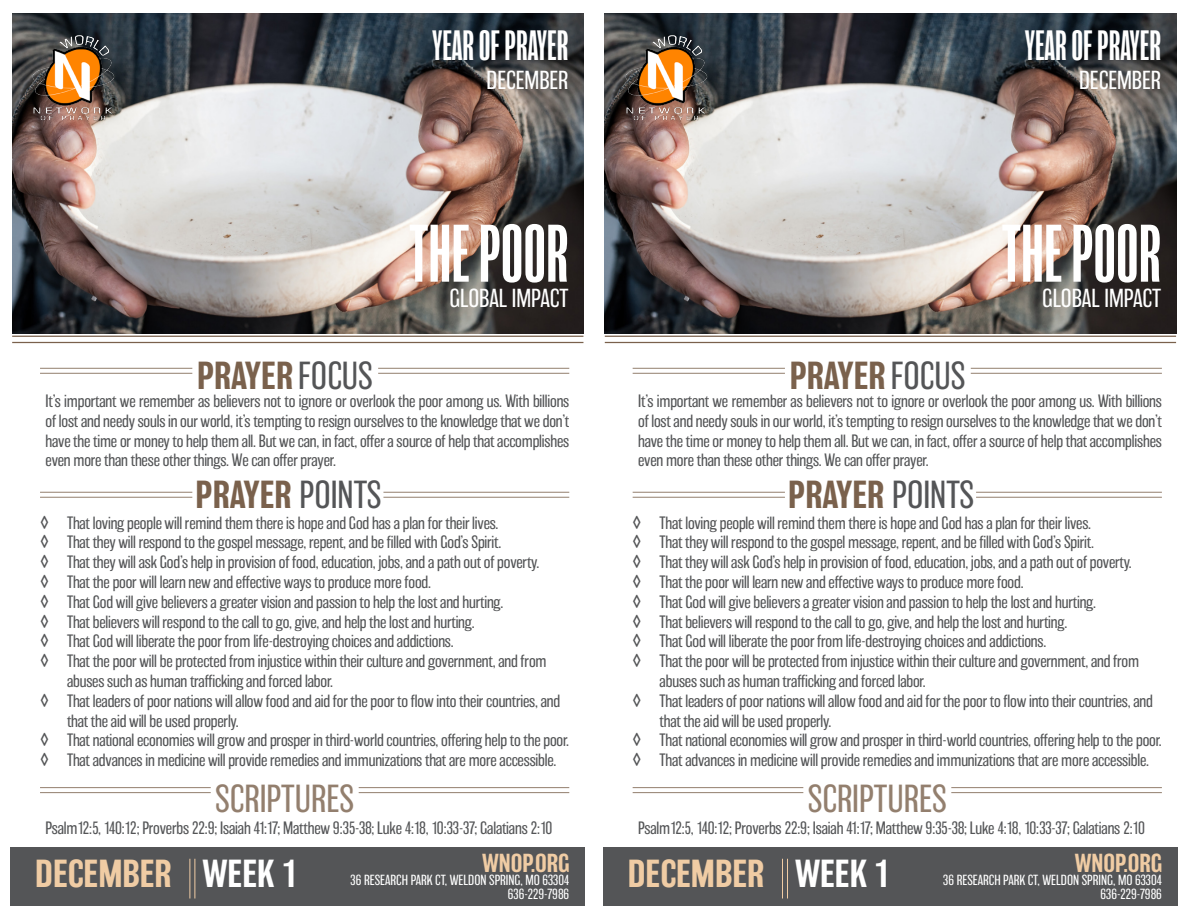
<style>
.page{position:relative;width:1188px;height:918px;background:#fff}
.page>*{position:absolute;margin:0;border:0;box-sizing:border-box;transform-origin:0 0}
.Slogan{font:extra-condensed 75px "Balboa";color:#fff}
.Slogan-2{font:extra-condensed 39px "Balboa";color:#fff}
.Section_Title__Color{font:500 36px "Balboa";color:#7a614c}
.Section_Title{font:200 36px "Balboa";color:#937f6e}
.Fun_Facts_Number{font:500 36px "Balboa";color:#f0cca4}
.Fun_Facts_Number-2{font:500 36px "Balboa";color:#fff}
.Slogan-3{font:200 24px "Balboa";color:#fff}
.Fun_Facts_Number-3{font:500 24px "Balboa";color:#f0cca4}
.Section_Text{font:200 16.5px/19.8px "Balboa";letter-spacing:-.01em;color:#545557}
.Contact{font:200 13.5px "Balboa";color:#fff}
.Contact-2{font:200 13.5px "Balboa";letter-spacing:-.025em;color:#fff}
.s1{font-weight:200;color:#545557}
.s2{font-size:18px}
</style>
<div class="page">
<img style="left:605px;top:13px;width:571px;height:321px">
<div style="left:603px;top:848px;width:575px;height:58px;background:#545557"></div>
<hr style="left:605px;top:336px;width:571px;height:1px;background:#7a614c">
<hr style="left:605px;top:342px;width:571px;height:1px;background:#7a614c">
<hr style="left:633px;top:368px;width:152px;height:1px;background:#937f6e">
<hr style="left:633px;top:373px;width:152px;height:1px;background:#937f6e">
<hr style="left:971px;top:368px;width:191px;height:1px;background:#937f6e">
<hr style="left:971px;top:373px;width:191px;height:1px;background:#937f6e">
<hr style="left:633px;top:492px;width:152px;height:1px;background:#937f6e">
<hr style="left:633px;top:497px;width:152px;height:1px;background:#937f6e">
<hr style="left:976px;top:492px;width:186px;height:1px;background:#937f6e">
<hr style="left:976px;top:497px;width:186px;height:1px;background:#937f6e">
<hr style="left:787px;top:859px;width:1px;height:39px;background:#f0cca4">
<hr style="left:782px;top:859px;width:1px;height:39px;background:#f0cca4">
<img style="left:623px;top:34px;width:86px;height:86px">
<hr style="left:633px;top:787px;width:170px;height:1px;background:#937f6e">
<hr style="left:633px;top:792px;width:170px;height:1px;background:#937f6e">
<hr style="left:951px;top:787px;width:211px;height:1px;background:#937f6e">
<hr style="left:951px;top:792px;width:211px;height:1px;background:#937f6e">
<img style="left:12px;top:13px;width:571px;height:321px">
<div style="left:10px;top:848px;width:575px;height:58px;background:#545557"></div>
<hr style="left:12px;top:336px;width:571px;height:1px;background:#7a614c">
<hr style="left:12px;top:342px;width:571px;height:1px;background:#7a614c">
<hr style="left:40px;top:368px;width:152px;height:1px;background:#937f6e">
<hr style="left:40px;top:373px;width:152px;height:1px;background:#937f6e">
<hr style="left:378px;top:368px;width:191px;height:1px;background:#937f6e">
<hr style="left:378px;top:373px;width:191px;height:1px;background:#937f6e">
<hr style="left:40px;top:492px;width:152px;height:1px;background:#937f6e">
<hr style="left:40px;top:497px;width:152px;height:1px;background:#937f6e">
<hr style="left:383px;top:492px;width:186px;height:1px;background:#937f6e">
<hr style="left:383px;top:497px;width:186px;height:1px;background:#937f6e">
<hr style="left:194px;top:859px;width:1px;height:39px;background:#f0cca4">
<hr style="left:189px;top:859px;width:1px;height:39px;background:#f0cca4">
<img style="left:31px;top:34px;width:86px;height:86px">
<hr style="left:40px;top:787px;width:171px;height:1px;background:#937f6e">
<hr style="left:40px;top:792px;width:171px;height:1px;background:#937f6e">
<hr style="left:359px;top:787px;width:210px;height:1px;background:#937f6e">
<hr style="left:359px;top:792px;width:210px;height:1px;background:#937f6e">
<p class="Slogan-2" style="left:432px;top:24px;width:138px">YEAR OF PRAYER</p>
<p class="Slogan-2" style="left:1025px;top:24px;width:138px">YEAR OF PRAYER</p>
<p class="Slogan-3" style="left:486px;top:68px;width:84px">DECEMBER</p>
<p class="Slogan-3" style="left:1079px;top:68px;width:84px">DECEMBER</p>
<p class="Slogan" style="left:409px;top:213px;width:161px">THE POOR</p>
<p class="Slogan" style="left:1002px;top:213px;width:161px">THE POOR</p>
<p class="Slogan-3" style="left:449px;top:285px;width:121px">GLOBAL IMPACT</p>
<p class="Slogan-3" style="left:1042px;top:285px;width:121px">GLOBAL IMPACT</p>
<p class="Section_Title__Color" style="left:197px;top:356px;width:177px">PRAYER <span class="s1">FOCUS</span></p>
<p class="Section_Title__Color" style="left:790px;top:356px;width:177px">PRAYER <span class="s1">FOCUS</span></p>
<p class="Section_Text" style="left:46px;top:391px;width:525px;text-align:justify">It’s important we remember as believers not to ignore or overlook the poor among us. With billions of lost and needy souls in our world, it’s tempting to resign ourselves to the knowledge that we don’t have the time or money to help them all. But we can, in fact, offer a source of help that accomplishes even more than these other things. We can offer prayer.</p>
<p class="Section_Text" style="left:638px;top:391px;width:525px;text-align:justify">It’s important we remember as believers not to ignore or overlook the poor among us. With billions of lost and needy souls in our world, it’s tempting to resign ourselves to the knowledge that we don’t have the time or money to help them all. But we can, in fact, offer a source of help that accomplishes even more than these other things. We can offer prayer.</p>
<p class="Section_Title__Color" style="left:196px;top:475px;width:188px">PRAYER <span class="s1">POINTS</span></p>
<p class="Section_Text" style="left:40px;top:513px;width:460px"><span class="s2">◊</span> That loving people will remind them there is hope and God has a plan for their lives.</p>
<p class="Section_Text" style="left:40px;top:533px;width:463px"><span class="s2">◊</span> That they will respond to the gospel message, repent, and be filled with God’s Spirit.</p>
<p class="Section_Text" style="left:40px;top:553px;width:501px"><span class="s2">◊</span> That they will ask God’s help in provision of food, education, jobs, and a path out of poverty.</p>
<p class="Section_Text" style="left:40px;top:572px;width:393px"><span class="s2">◊</span> That the poor will learn new and effective ways to produce more food.</p>
<p class="Section_Text" style="left:40px;top:592px;width:465px"><span class="s2">◊</span> That God will give believers a greater vision and passion to help the lost and hurting.</p>
<p class="Section_Text" style="left:40px;top:612px;width:436px"><span class="s2">◊</span> That believers will respond to the call to go, give, and help the lost and hurting.</p>
<p class="Section_Text" style="left:40px;top:632px;width:415px"><span class="s2">◊</span> That God will liberate the poor from life-destroying choices and addictions.</p>
<p class="Section_Text" style="left:67px;top:652px;width:481px;text-indent:-27px"><span class="s2">◊</span> That the poor will be protected from injustice within their culture and government, and from abuses such as human trafficking and forced labor.</p>
<p class="Section_Text" style="left:67px;top:691px;width:495px;text-indent:-27px"><span class="s2">◊</span> That leaders of poor nations will allow food and aid for the poor to flow into their countries, and that the aid will be used properly.</p>
<p class="Section_Text" style="left:40px;top:731px;width:531px"><span class="s2">◊</span> That national economies will grow and prosper in third-world countries, offering help to the poor.</p>
<p class="Section_Text" style="left:40px;top:751px;width:518px"><span class="s2">◊</span> That advances in medicine will provide remedies and immunizations that are more accessible.</p>
<p class="Section_Title__Color" style="left:788px;top:475px;width:188px">PRAYER <span class="s1">POINTS</span></p>
<p class="Section_Text" style="left:633px;top:513px;width:460px"><span class="s2">◊</span> That loving people will remind them there is hope and God has a plan for their lives.</p>
<p class="Section_Text" style="left:633px;top:533px;width:463px"><span class="s2">◊</span> That they will respond to the gospel message, repent, and be filled with God’s Spirit.</p>
<p class="Section_Text" style="left:633px;top:553px;width:501px"><span class="s2">◊</span> That they will ask God’s help in provision of food, education, jobs, and a path out of poverty.</p>
<p class="Section_Text" style="left:633px;top:572px;width:393px"><span class="s2">◊</span> That the poor will learn new and effective ways to produce more food.</p>
<p class="Section_Text" style="left:633px;top:592px;width:465px"><span class="s2">◊</span> That God will give believers a greater vision and passion to help the lost and hurting.</p>
<p class="Section_Text" style="left:633px;top:612px;width:436px"><span class="s2">◊</span> That believers will respond to the call to go, give, and help the lost and hurting.</p>
<p class="Section_Text" style="left:633px;top:632px;width:415px"><span class="s2">◊</span> That God will liberate the poor from life-destroying choices and addictions.</p>
<p class="Section_Text" style="left:660px;top:652px;width:481px;text-indent:-27px"><span class="s2">◊</span> That the poor will be protected from injustice within their culture and government, and from abuses such as human trafficking and forced labor.</p>
<p class="Section_Text" style="left:660px;top:691px;width:495px;text-indent:-27px"><span class="s2">◊</span> That leaders of poor nations will allow food and aid for the poor to flow into their countries, and that the aid will be used properly.</p>
<p class="Section_Text" style="left:633px;top:731px;width:531px"><span class="s2">◊</span> That national economies will grow and prosper in third-world countries, offering help to the poor.</p>
<p class="Section_Text" style="left:633px;top:751px;width:518px"><span class="s2">◊</span> That advances in medicine will provide remedies and immunizations that are more accessible.</p>
<p class="Section_Title" style="left:215px;top:779px;width:141px">SCRIPTURES</p>
<p class="Section_Text" style="left:46px;top:818px;width:508px">Psalm12:5, 140:12; Proverbs 22:9; Isaiah 41:17; Matthew 9:35-38; Luke 4:18, 10:33-37; Galatians 2:10</p>
<p class="Section_Title" style="left:808px;top:779px;width:141px">SCRIPTURES</p>
<p class="Section_Text" style="left:638px;top:818px;width:508px">Psalm12:5, 140:12; Proverbs 22:9; Isaiah 41:17; Matthew 9:35-38; Luke 4:18, 10:33-37; Galatians 2:10</p>
<p class="Fun_Facts_Number" style="left:35px;top:854px;width:138px">DECEMBER</p>
<p class="Fun_Facts_Number-2" style="left:202px;top:854px;width:97px">WEEK 1</p>
<p class="Fun_Facts_Number-3" style="left:482px;top:850px;width:89px">WNOP.ORG</p>
<p class="Contact" style="left:350px;top:873px;width:221px">36 RESEARCH PARK CT, WELDON SPRING, MO 63304</p>
<p class="Contact-2" style="left:508px;top:887px;width:63px">636-229-7986</p>
<p class="Fun_Facts_Number" style="left:628px;top:854px;width:138px">DECEMBER</p>
<p class="Fun_Facts_Number-2" style="left:795px;top:854px;width:97px">WEEK 1</p>
<p class="Fun_Facts_Number-3" style="left:1075px;top:850px;width:89px">WNOP.ORG</p>
<p class="Contact" style="left:943px;top:873px;width:221px">36 RESEARCH PARK CT, WELDON SPRING, MO 63304</p>
<p class="Contact-2" style="left:1101px;top:887px;width:63px">636-229-7986</p>
</div>
